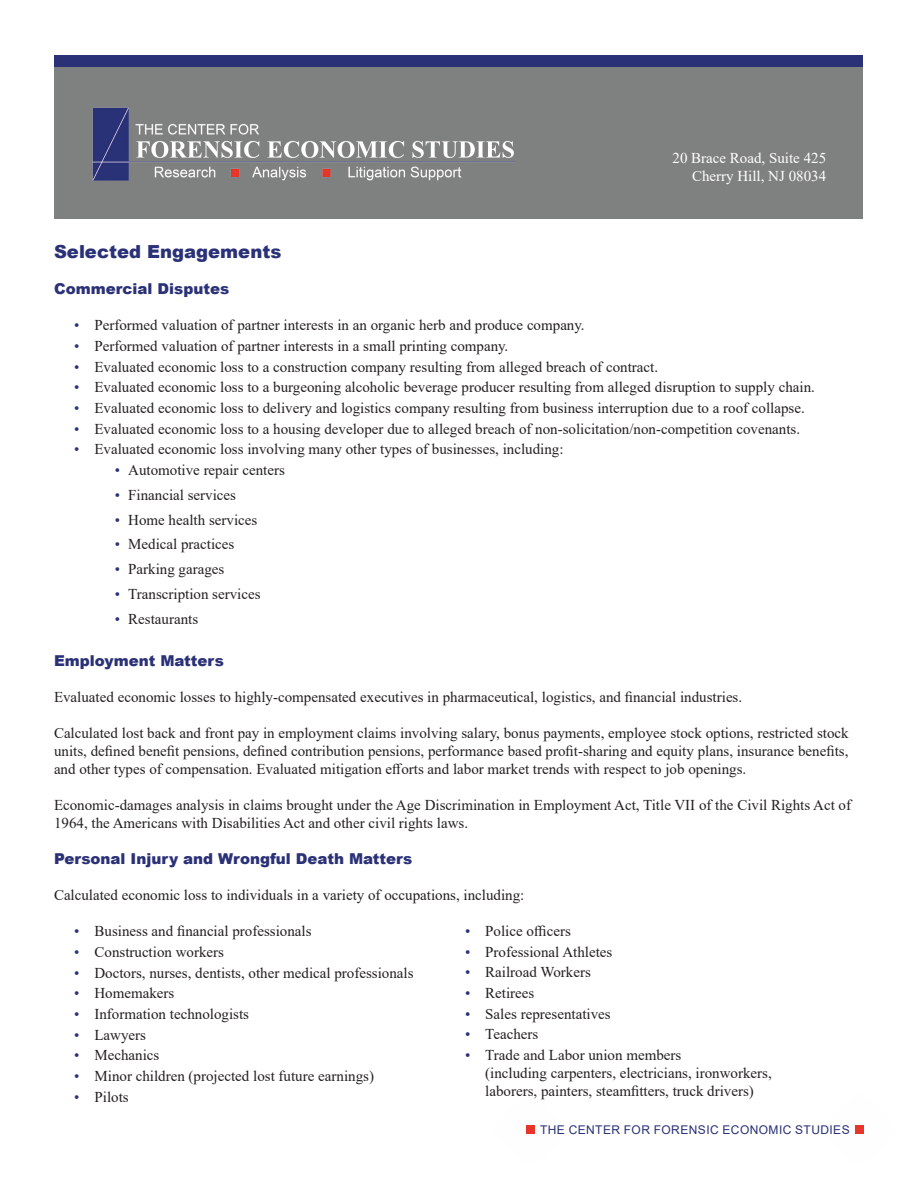
<style>
.page{position:relative;width:918px;height:1188px;background:#fff}
.page>*{position:absolute;margin:0;border:0;box-sizing:border-box;transform-origin:0 0}
.Main{font:900 18px "Arial";color:#2a3177}
.Main-2{font:15px/18px "Times New Roman";color:#231f20}
.Main-3{font:900 15px "Arial";color:#2a3177}
.t1{font:15px/18px "Times New Roman";color:#fff;text-align:right}
.t2{font:12px "Arial";letter-spacing:.035em;color:#2a3177}
.s1{color:#2a3177}
</style>
<div class="page">
<div style="left:55px;top:56px;width:808px;height:12px;background:#2a3177"></div>
<div style="left:55px;top:68px;width:808px;height:151px;background:#7f8080"></div>
<img style="left:92px;top:107px;width:424px;height:74px">
<div style="left:526px;top:1125px;width:9px;height:9px;background:#e83529"></div>
<div style="left:855px;top:1125px;width:9px;height:9px;background:#e83529"></div>
<p class="t1" style="left:673px;top:148px;width:155px">20 Brace Road, Suite 425<br>Cherry Hill, NJ 08034</p>
<p class="Main" style="left:54px;top:239px;width:229px">Selected Engagements</p>
<p class="Main-3" style="left:54px;top:278px;width:177px">Commercial Disputes</p>
<p class="Main-2" style="left:74px;top:316px;width:512px"><span class="s1">•</span> Performed valuation of partner interests in an organic herb and produce company.</p>
<p class="Main-2" style="left:74px;top:336px;width:436px"><span class="s1">•</span> Performed valuation of partner interests in a small printing company.</p>
<p class="Main-2" style="left:74px;top:357px;width:585px"><span class="s1">•</span> Evaluated economic loss to a construction company resulting from alleged breach of contract.</p>
<p class="Main-2" style="left:74px;top:378px;width:742px"><span class="s1">•</span> Evaluated economic loss to a burgeoning alcoholic beverage producer resulting from alleged disruption to supply chain.</p>
<p class="Main-2" style="left:74px;top:398px;width:732px"><span class="s1">•</span> Evaluated economic loss to delivery and logistics company resulting from business interruption due to a roof collapse.</p>
<p class="Main-2" style="left:74px;top:419px;width:727px"><span class="s1">•</span> Evaluated economic loss to a housing developer due to alleged breach of non-solicitation/non-competition covenants.</p>
<p class="Main-2" style="left:74px;top:440px;width:491px"><span class="s1">•</span> Evaluated economic loss involving many other types of businesses, including:</p>
<p class="Main-2" style="left:115px;top:461px;width:172px"><span class="s1">•</span> Automotive repair centers</p>
<p class="Main-2" style="left:115px;top:485px;width:123px"><span class="s1">•</span> Financial services</p>
<p class="Main-2" style="left:115px;top:510px;width:144px"><span class="s1">•</span> Home health services</p>
<p class="Main-2" style="left:115px;top:535px;width:121px"><span class="s1">•</span> Medical practices</p>
<p class="Main-2" style="left:115px;top:560px;width:111px"><span class="s1">•</span> Parking garages</p>
<p class="Main-2" style="left:115px;top:584px;width:147px"><span class="s1">•</span> Transcription services</p>
<p class="Main-2" style="left:115px;top:609px;width:85px"><span class="s1">•</span> Restaurants</p>
<p class="Main-3" style="left:54px;top:650px;width:171px">Employment Matters</p>
<p class="Main-2" style="left:54px;top:688px;width:690px">Evaluated economic losses to highly-compensated executives in pharmaceutical, logistics, and financial industries.</p>
<p class="Main-2" style="left:54px;top:724px;width:796px;text-align:justify">Calculated lost back and front pay in employment claims involving salary, bonus payments, employee stock options, restricted stock units, defined benefit pensions, defined contribution pensions, performance based profit-sharing and equity plans, insurance benefits, and other types of compensation. Evaluated mitigation efforts and labor market trends with respect to job openings.</p>
<p class="Main-2" style="left:54px;top:796px;width:799px">Economic-damages analysis in claims brought under the Age Discrimination in Employment Act, Title VII of the Civil Rights Act of<br>1964, the Americans with Disabilities Act and other civil rights laws.</p>
<p class="Main-3" style="left:54px;top:848px;width:360px">Personal Injury and Wrongful Death Matters</p>
<p class="Main-2" style="left:54px;top:886px;width:472px">Calculated economic loss to individuals in a variety of occupations, including:</p>
<p class="Main-2" style="left:74px;top:922px;width:239px"><span class="s1">•</span> Business and financial professionals</p>
<p class="Main-2" style="left:74px;top:942px;width:151px"><span class="s1">•</span> Construction workers</p>
<p class="Main-2" style="left:74px;top:963px;width:341px"><span class="s1">•</span> Doctors, nurses, dentists, other medical professionals</p>
<p class="Main-2" style="left:74px;top:984px;width:102px"><span class="s1">•</span> Homemakers</p>
<p class="Main-2" style="left:74px;top:1005px;width:176px"><span class="s1">•</span> Information technologists</p>
<p class="Main-2" style="left:74px;top:1025px;width:73px"><span class="s1">•</span> Lawyers</p>
<p class="Main-2" style="left:74px;top:1046px;width:87px"><span class="s1">•</span> Mechanics</p>
<p class="Main-2" style="left:74px;top:1067px;width:301px"><span class="s1">•</span> Minor children (projected lost future earnings)</p>
<p class="Main-2" style="left:74px;top:1087px;width:56px"><span class="s1">•</span> Pilots</p>
<p class="Main-2" style="left:465px;top:921px;width:107px"><span class="s1">•</span> Police officers</p>
<p class="Main-2" style="left:465px;top:942px;width:149px"><span class="s1">•</span> Professional Athletes</p>
<p class="Main-2" style="left:465px;top:963px;width:127px"><span class="s1">•</span> Railroad Workers</p>
<p class="Main-2" style="left:465px;top:984px;width:71px"><span class="s1">•</span> Retirees</p>
<p class="Main-2" style="left:465px;top:1004px;width:147px"><span class="s1">•</span> Sales representatives</p>
<p class="Main-2" style="left:465px;top:1025px;width:75px"><span class="s1">•</span> Teachers</p>
<p class="Main-2" style="left:485px;top:1046px;width:288px;text-indent:-20px"><span class="s1">•</span> Trade and Labor union members<br>(including carpenters, electricians, ironworkers, laborers, painters, steamfitters, truck drivers)</p>
<p class="t2" style="left:540px;top:1122px;width:311px">THE CENTER FOR FORENSIC ECONOMIC STUDIES</p>
</div>
